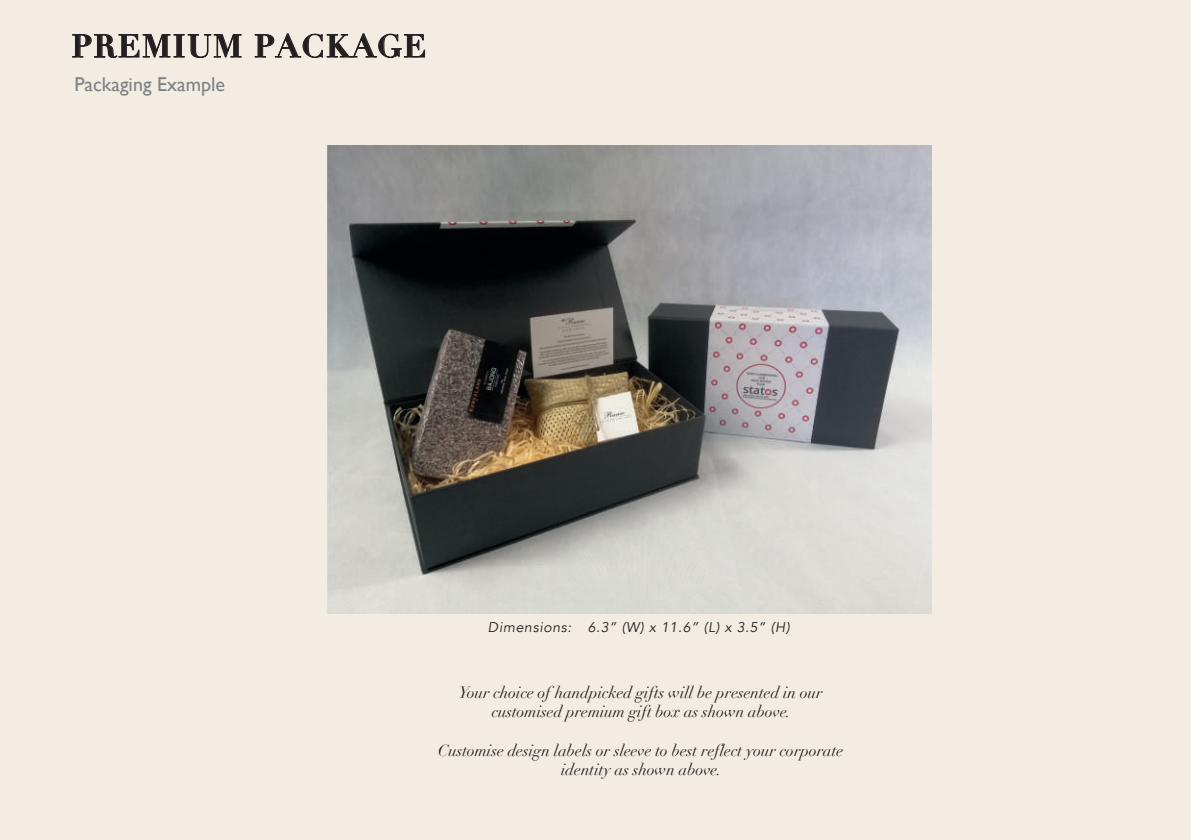
<style>
.page{position:relative;width:1191px;height:840px;background:#fff}
.page>*{position:absolute;margin:0;border:0;box-sizing:border-box;transform-origin:0 0}
.t1{font:700 31.4px "Didot";letter-spacing:.05em;color:#231f20}
.t2{font:20px "Gill Sans";color:#808285}
.t3{font:italic 16px/19.2px "Didot";color:#231f20;text-align:center}
.t4{font:italic 14px "Avenir";letter-spacing:.05em;color:#231f20}
</style>
<div class="page">
<div style="left:0;top:0;width:1191px;height:839px;background:#f3ece2"></div>
<svg style="left:72px;top:34px;width:170px;height:24px"></svg>
<svg style="left:255px;top:33px;width:170px;height:25px"></svg>
<img style="left:327px;top:145px;width:604px;height:468px">
<h1 class="t1" style="left:72px;top:26px;width:356px">PREMIUM PACKAGE</h1>
<p class="t2" style="left:74px;top:73px;width:152px">Packaging Example</p>
<p class="t4" style="left:488px;top:618px;width:303px">Dimensions: 6.3” (W) x 11.6” (L) x 3.5” (H)</p>
<p class="t3" style="left:459px;top:682px;width:365px">Your choice of handpicked gifts will be presented in our customised premium gift box as shown above.</p>
<p class="t3" style="left:438px;top:740px;width:407px">Customise design labels or sleeve to best reflect your corporate identity as shown above.</p>
</div>
